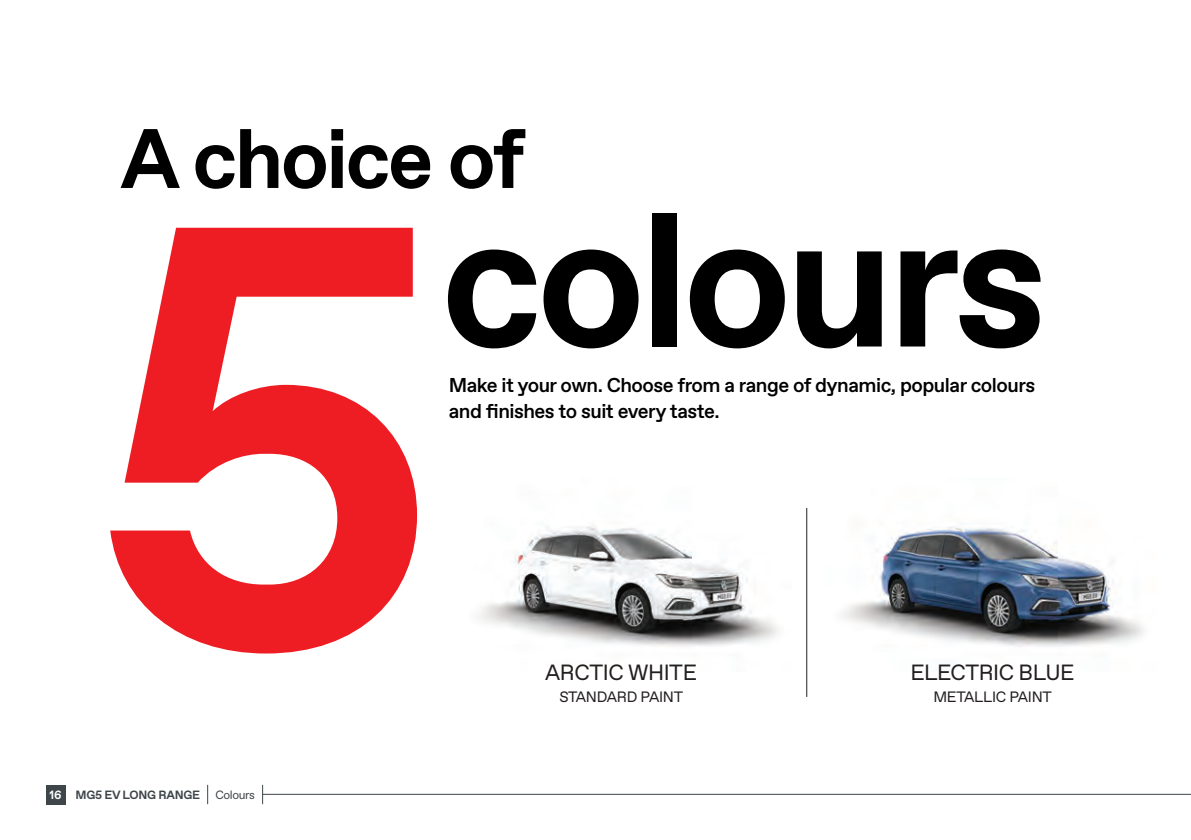
<style>
.page{position:relative;width:1191px;height:840px;background:#fff}
.page>*{position:absolute;margin:0;border:0;box-sizing:border-box;transform-origin:0 0}
.t1{font:700 599px "Favorit Std";color:#ee1d23}
.t2{font:700 190px "Favorit Std";letter-spacing:-.035em;color:#000001}
.t3{font:700 84px "Favorit Std";letter-spacing:-.035em;color:#000001}
.t4{font:22px "Favorit Std";letter-spacing:-.02em;color:#231f20}
.t5{font:500 20px/26px "Favorit Std";letter-spacing:-.025em;color:#000001}
.t6{font:15px "Favorit Std";letter-spacing:-.02em;color:#231f20}
.t7{font:700 12px "Favorit Std";letter-spacing:-.02em;color:#3e4649}
.t8{font:12px "Favorit Std";letter-spacing:-.03em;color:#3e4649}
.t9{font:700 12px "Favorit Std";color:#fff}
</style>
<div class="page">
<img style="left:842px;top:526px;width:302px;height:121px">
<img style="left:480px;top:525px;width:298px;height:122px">
<hr style="left:806px;top:507px;width:1px;height:189px;background:#231f20">
<hr style="left:262px;top:793px;width:929px;height:1px;background:#3e4649">
<div style="left:46px;top:784px;width:19px;height:20px;background:#3e4649"></div>
<svg style="left:207px;top:784px;width:1px;height:19px"></svg>
<svg style="left:262px;top:784px;width:1px;height:19px"></svg>
<p class="t3" style="left:120px;top:102px;width:406px">A choice of</p>
<p class="t1" style="left:92px;top:38px;width:357px">5</p>
<p class="t2" style="left:440px;top:153px;width:609px">colours</p>
<p class="t5" style="left:449px;top:372px;width:588px">Make it your own. Choose from a range of dynamic, popular colours and finishes to suit every taste.</p>
<p class="t4" style="left:545px;top:657px;width:153px">ARCTIC WHITE</p>
<p class="t6" style="left:559px;top:686px;width:125px">STANDARD PAINT</p>
<p class="t4" style="left:910px;top:657px;width:165px">ELECTRIC BLUE</p>
<p class="t6" style="left:933px;top:686px;width:120px">METALLIC PAINT</p>
<p class="t9" style="left:49px;top:786px;width:14px">16</p>
<p class="t7" style="left:75px;top:786px;width:126px">MG5 EV LONG RANGE</p>
<p class="t8" style="left:215px;top:786px;width:41px">Colours</p>
</div>
